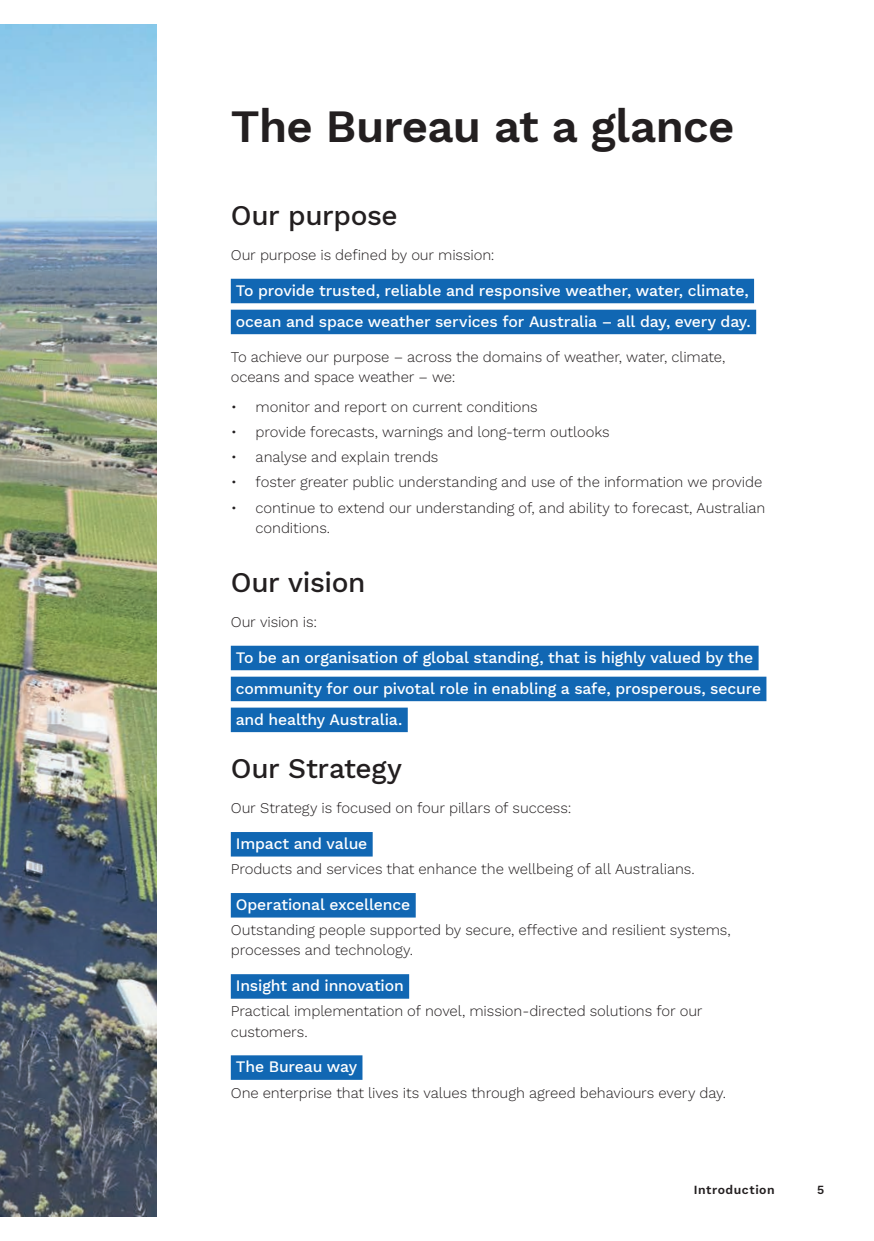
<style>
.page{position:relative;width:874px;height:1241px;background:#fff}
.page>*{position:absolute;margin:0;border:0;box-sizing:border-box;transform-origin:0 0}
.t1{font:600 45.5px "Work Sans";letter-spacing:-.015em;color:#231f20}
.t2{font:500 28px "Work Sans";letter-spacing:-.015em;color:#231f20}
.Purpose_and_Vision{font:500 15.75px "Work Sans";letter-spacing:-.01em;color:#fff}
.Body_Text{font:300 14.88px/20.1px "Work Sans";letter-spacing:-.01em;color:#231f20}
.t3{font:600 12.25px "Work Sans";letter-spacing:.04em;color:#231f20}
</style>
<div class="page">
<img style="left:0;top:25px;width:156px;height:1190px">
<div style="left:231px;top:279px;width:522px;height:24px;background:#1167b3"></div>
<div style="left:231px;top:309px;width:524px;height:25px;background:#1167b3"></div>
<div style="left:231px;top:645px;width:527px;height:25px;background:#1167b3"></div>
<div style="left:231px;top:676px;width:535px;height:25px;background:#1167b3"></div>
<div style="left:231px;top:707px;width:176px;height:25px;background:#1167b3"></div>
<div style="left:231px;top:831px;width:141px;height:25px;background:#1167b3"></div>
<div style="left:231px;top:892px;width:184px;height:25px;background:#1167b3"></div>
<div style="left:231px;top:974px;width:178px;height:24px;background:#1167b3"></div>
<div style="left:231px;top:1055px;width:131px;height:24px;background:#1167b3"></div>
<h1 class="t1" style="left:231px;top:91px;width:505px">The Bureau at a glance</h1>
<h2 class="t2" style="left:231px;top:194px;width:168px">Our purpose</h2>
<p class="Body_Text" style="left:231px;top:244px;width:265px">Our purpose is defined by our mission:</p>
<p class="Purpose_and_Vision" style="left:236px;top:278px;width:514px">To provide trusted, reliable and responsive weather, water, climate,</p>
<p class="Purpose_and_Vision" style="left:236px;top:309px;width:516px">ocean and space weather services for Australia – all day, every day.</p>
<p class="Body_Text" style="left:231px;top:346px;width:496px">To achieve our purpose – across the domains of weather, water, climate, oceans and space weather – we:</p>
<p class="Body_Text" style="left:231px;top:396px;width:308px">• monitor and report on current conditions</p>
<p class="Body_Text" style="left:231px;top:421px;width:380px">• provide forecasts, warnings and long-term outlooks</p>
<p class="Body_Text" style="left:231px;top:446px;width:209px">• analyse and explain trends</p>
<p class="Body_Text" style="left:231px;top:471px;width:532px">• foster greater public understanding and use of the information we provide</p>
<p class="Body_Text" style="left:255px;top:497px;width:511px;text-indent:-25px">• continue to extend our understanding of, and ability to forecast, Australian conditions.</p>
<h2 class="t2" style="left:231px;top:561px;width:136px">Our vision</h2>
<p class="Body_Text" style="left:231px;top:611px;width:88px">Our vision is:</p>
<p class="Purpose_and_Vision" style="left:236px;top:645px;width:518px">To be an organisation of global standing, that is highly valued by the</p>
<p class="Purpose_and_Vision" style="left:236px;top:676px;width:526px">community for our pivotal role in enabling a safe, prosperous, secure</p>
<p class="Purpose_and_Vision" style="left:236px;top:707px;width:168px">and healthy Australia.</p>
<h2 class="t2" style="left:231px;top:747px;width:172px">Our Strategy</h2>
<p class="Body_Text" style="left:231px;top:797px;width:342px">Our Strategy is focused on four pillars of success:</p>
<p class="Purpose_and_Vision" style="left:236px;top:831px;width:133px">Impact and value</p>
<p class="Body_Text" style="left:231px;top:858px;width:465px">Products and services that enhance the wellbeing of all Australians.</p>
<p class="Purpose_and_Vision" style="left:236px;top:892px;width:176px">Operational excellence</p>
<p class="Body_Text" style="left:231px;top:919px;width:501px">Outstanding people supported by secure, effective and resilient systems, processes and technology.</p>
<p class="Purpose_and_Vision" style="left:236px;top:973px;width:169px">Insight and innovation</p>
<p class="Body_Text" style="left:231px;top:1000px;width:473px">Practical implementation of novel, mission-directed solutions for our customers.</p>
<p class="Purpose_and_Vision" style="left:236px;top:1054px;width:123px">The Bureau way</p>
<p class="Body_Text" style="left:231px;top:1081px;width:496px">One enterprise that lives its values through agreed behaviours every day.</p>
<p class="t3" style="left:693px;top:1180px;width:82px">Introduction</p>
<p class="t3" style="left:816px;top:1180px;width:9px">5</p>
</div>
